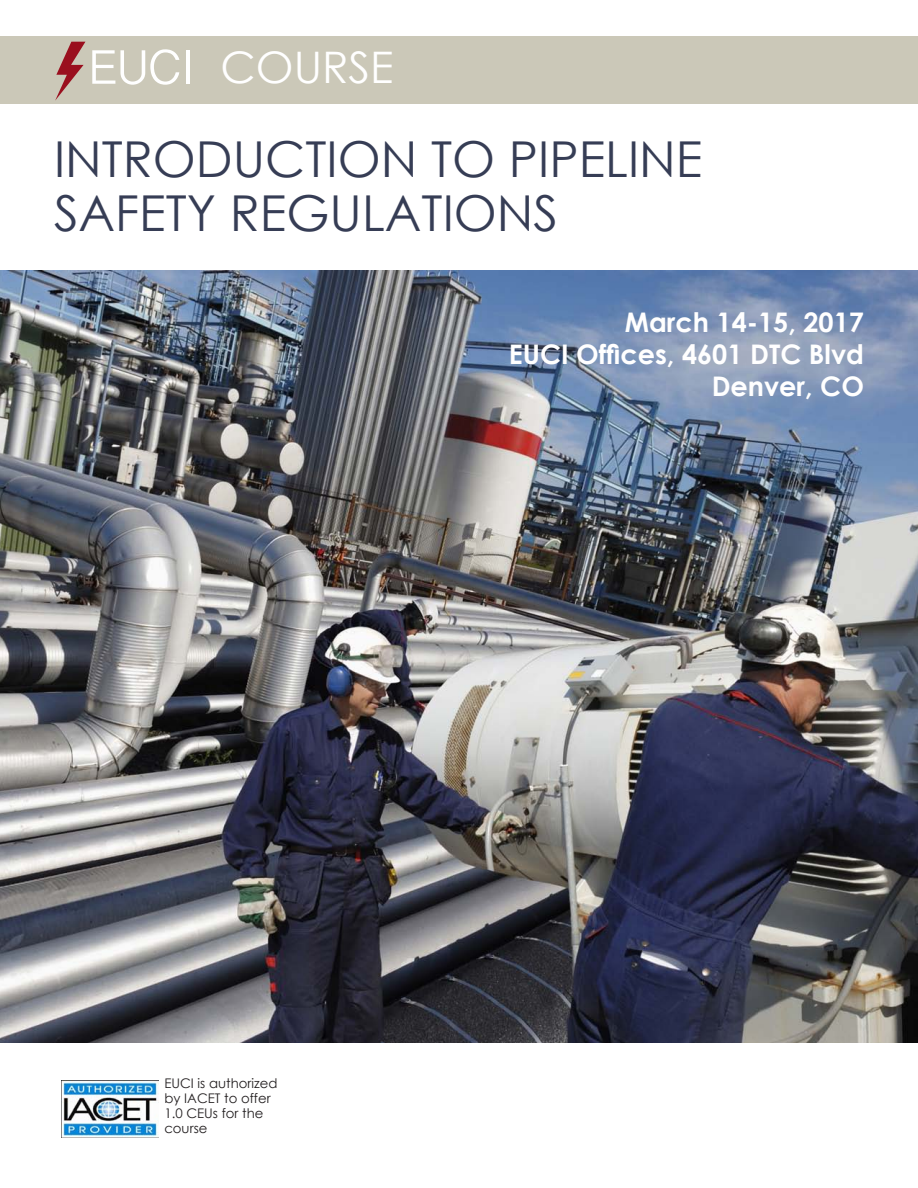
<style>
.page{position:relative;width:918px;height:1188px;background:#fff}
.page>*{position:absolute;margin:0;border:0;box-sizing:border-box;transform-origin:0 0}
.new_testimonial{font:49.5px "Century Gothic";color:#363d55}
.t1{font:43.5px "Century Gothic";color:#fff}
.t2{font:700 27px "Century Gothic";color:#fff}
.t3{font:13.2px/14.9px "Century Gothic";color:#231f20}
</style>
<div class="page">
<img style="left:0;top:270px;width:918px;height:772px">
<div style="left:0;top:36px;width:918px;height:68px;background:#cbc8b8"></div>
<svg style="left:92px;top:49px;width:87px;height:36px"></svg>
<hr style="left:186px;top:50px;width:4px;height:34px;background:#fff">
<svg style="left:55px;top:42px;width:30px;height:59px"></svg>
<img style="left:61px;top:1080px;width:97px;height:58px">
<p class="t1" style="left:220px;top:37px;width:175px">COURSE</p>
<p class="new_testimonial" style="left:54px;top:124px;width:650px">INTRODUCTION TO PIPELINE</p>
<p class="new_testimonial" style="left:54px;top:178px;width:506px">SAFETY REGULATIONS</p>
<p class="t2" style="left:625px;top:301px;width:241px">March 14-15, 2017</p>
<p class="t2" style="left:509px;top:334px;width:357px">EUCI Offices, 4601 DTC Blvd</p>
<p class="t2" style="left:712px;top:366px;width:154px">Denver, CO</p>
<p class="t3" style="left:164px;top:1075px;width:115px">EUCI is authorized by IACET to offer<br>1.0 CEUs for the course</p>
</div>
